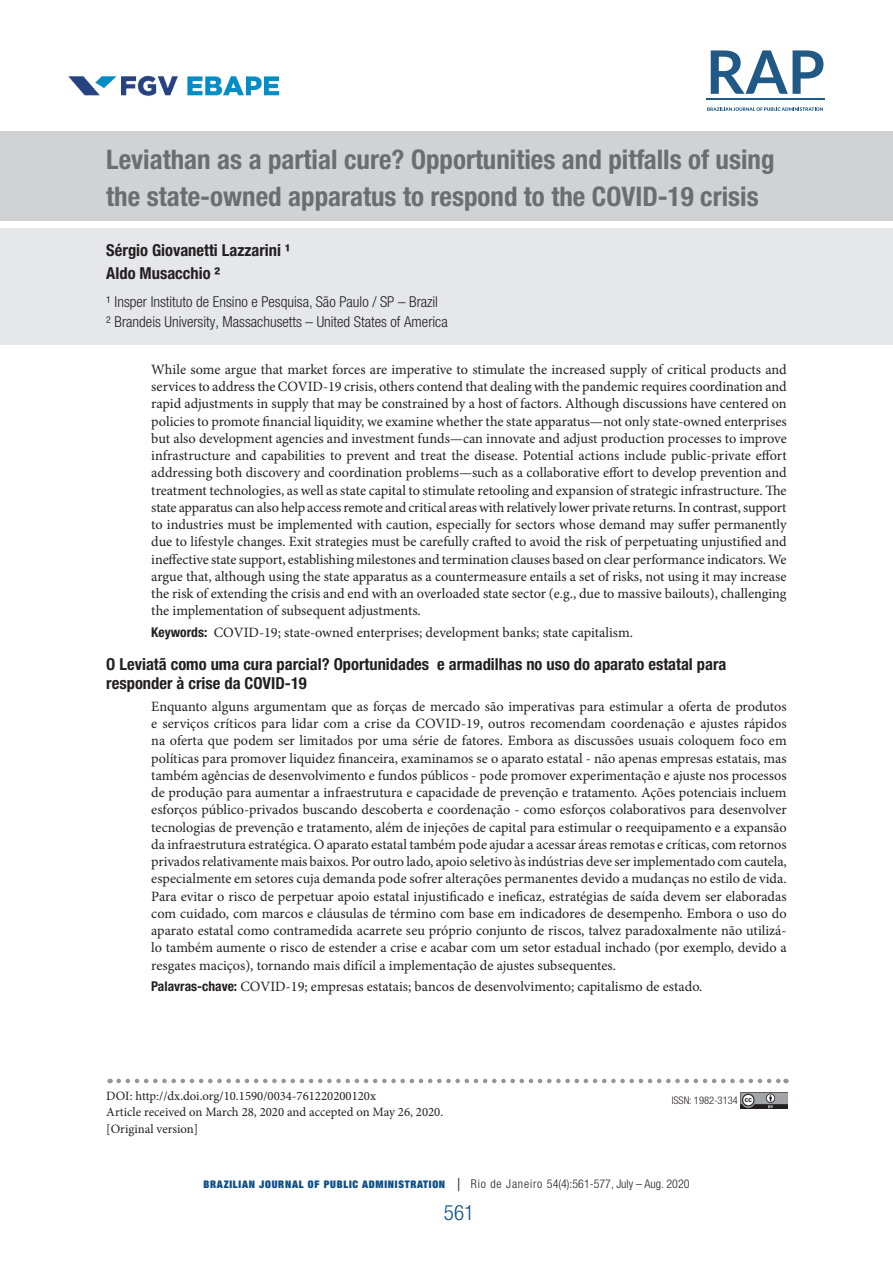
<style>
.page{position:relative;width:893px;height:1263px;background:#fff}
.page>*{position:absolute;margin:0;border:0;box-sizing:border-box;transform-origin:0 0}
.titulo{font:700 condensed 27px/37.5px "Helvetica Neue LT Std";color:#6c6d70}
.t1{font:300 condensed 21px "Helvetica Neue LT Std";color:#0c4f89}
.SUB_ABERT{font:700 condensed 16.5px/19.8px "Helvetica Neue LT Std";color:#231f20}
.autor_1{font:700 condensed 16.5px "Helvetica Neue LT Std";color:#231f20}
.autor_2{font:300 condensed 15px "Helvetica Neue LT Std";color:#231f20}
.ABERTURA{font:14.25px/17.2px "Minion Pro";color:#231f20;text-align:justify}
.nota_DOI{font:12.75px "Minion Pro";color:#231f20}
.t2{font:300 condensed 12px "Helvetica Neue LT Std";color:#231f20}
.autor_2-2{font:300 condensed 10.5px "Helvetica Neue LT Std";color:#231f20}
.s1{font-family:"Helvetica Neue LT Std";font-weight:700;font-stretch:condensed;font-size:13.5px}
.s2{font-family:"Helvetica Neue";font-weight:900;font-stretch:expanded;font-size:10.5px;color:#0c4f89}
.s3{font-size:18px}
</style>
<div class="page">
<img style="left:68px;top:75px;width:212px;height:21px">
<svg style="left:707px;top:107px;width:116px;height:4px"></svg>
<hr style="left:706px;top:98px;width:119px;height:2px;background:#205886">
<svg style="left:711px;top:50px;width:112px;height:44px"></svg>
<div style="left:1px;top:131px;width:892px;height:90px;background:#d1d2d4"></div>
<div style="left:1px;top:228px;width:892px;height:117px;background:#e6e7e9"></div>
<svg style="left:119px;top:1079px;width:667px;height:4px"></svg>
<img style="left:740px;top:1092px;width:47px;height:17px">
<p class="titulo" style="left:106px;top:140px;width:670px">Leviathan as a partial cure? Opportunities and pitfalls of using the state-owned apparatus to respond to the COVID-19 crisis</p>
<p class="autor_1" style="left:106px;top:240px;width:185px">Sérgio Giovanetti Lazzarini ¹</p>
<p class="autor_1" style="left:106px;top:264px;width:115px">Aldo Musacchio ²</p>
<p class="autor_2" style="left:106px;top:293px;width:333px">¹ Insper Instituto de Ensino e Pesquisa, São Paulo / SP – Brazil</p>
<p class="autor_2" style="left:106px;top:313px;width:343px">² Brandeis University, Massachusetts – United States of America</p>
<p class="ABERTURA" style="left:151px;top:361px;width:637px">While some argue that market forces are imperative to stimulate the increased supply of critical products and services to address the COVID-19 crisis, others contend that dealing with the pandemic requires coordination and rapid adjustments in supply that may be constrained by a host of factors. Although discussions have centered on policies to promote financial liquidity, we examine whether the state apparatus—not only state-owned enterprises but also development agencies and investment funds—can innovate and adjust production processes to improve infrastructure and capabilities to prevent and treat the disease. Potential actions include public-private effort addressing both discovery and coordination problems—such as a collaborative effort to develop prevention and treatment technologies, as well as state capital to stimulate retooling and expansion of strategic infrastructure. The state apparatus can also help access remote and critical areas with relatively lower private returns. In contrast, support to industries must be implemented with caution, especially for sectors whose demand may suffer permanently due to lifestyle changes. Exit strategies must be carefully crafted to avoid the risk of perpetuating unjustified and ineffective state support, establishing milestones and termination clauses based on clear performance indicators. We argue that, although using the state apparatus as a countermeasure entails a set of risks, not using it may increase the risk of extending the crisis and end with an overloaded state sector (e.g., due to massive bailouts), challenging the implementation of subsequent adjustments.</p>
<p class="ABERTURA" style="left:151px;top:624px;width:483px"><span class="s1">Keywords:</span> COVID-19; state-owned enterprises; development banks; state capitalism.</p>
<p class="SUB_ABERT" style="left:106px;top:653px;width:622px">O Leviatã como uma cura parcial? Oportunidades e armadilhas no uso do aparato estatal para responder à crise da COVID-19</p>
<p class="ABERTURA" style="left:151px;top:698px;width:637px">Enquanto alguns argumentam que as forças de mercado são imperativas para estimular a oferta de produtos e serviços críticos para lidar com a crise da COVID-19, outros recomendam coordenação e ajustes rápidos na oferta que podem ser limitados por uma série de fatores. Embora as discussões usuais coloquem foco em políticas para promover liquidez financeira, examinamos se o aparato estatal - não apenas empresas estatais, mas também agências de desenvolvimento e fundos públicos - pode promover experimentação e ajuste nos processos de produção para aumentar a infraestrutura e capacidade de prevenção e tratamento. Ações potenciais incluem esforços público-privados buscando descoberta e coordenação - como esforços colaborativos para desenvolver tecnologias de prevenção e tratamento, além de injeções de capital para estimular o reequipamento e a expansão da infraestrutura estratégica. O aparato estatal também pode ajudar a acessar áreas remotas e críticas, com retornos privados relativamente mais baixos. Por outro lado, apoio seletivo às indústrias deve ser implementado com cautela, especialmente em setores cuja demanda pode sofrer alterações permanentes devido a mudanças no estilo de vida.<br>Para evitar o risco de perpetuar apoio estatal injustificado e ineficaz, estratégias de saída devem ser elaboradas com cuidado, com marcos e cláusulas de término com base em indicadores de desempenho. Embora o uso do aparato estatal como contramedida acarrete seu próprio conjunto de riscos, talvez paradoxalmente não utilizá&shy;lo também aumente o risco de estender a crise e acabar com um setor estadual inchado (por exemplo, devido a resgates maciços), tornando mais difícil a implementação de ajustes subsequentes.</p>
<p class="ABERTURA" style="left:151px;top:978px;width:553px"><span class="s1">Palavras-chave:</span> COVID-19; empresas estatais; bancos de desenvolvimento; capitalismo de estado.</p>
<p class="nota_DOI" style="left:106px;top:1087px;width:271px">DOI: http://dx.doi.org/10.1590/0034-761220200120x</p>
<p class="nota_DOI" style="left:106px;top:1103px;width:338px">Article received on March 28, 2020 and accepted on May 26, 2020.</p>
<p class="nota_DOI" style="left:106px;top:1120px;width:94px">[Original version]</p>
<p class="autor_2-2" style="left:672px;top:1094px;width:68px">ISSN: 1982-3134</p>
<p class="t2" style="left:203px;top:1176px;width:488px"><span class="s2">BRAZILIAN JOURNAL OF PUBLIC ADMINISTRATION</span> <span class="s3">|</span> Rio de Janeiro 54(4):561-577, July – Aug. 2020</p>
<p class="t1" style="left:444px;top:1200px;width:32px">561</p>
</div>
